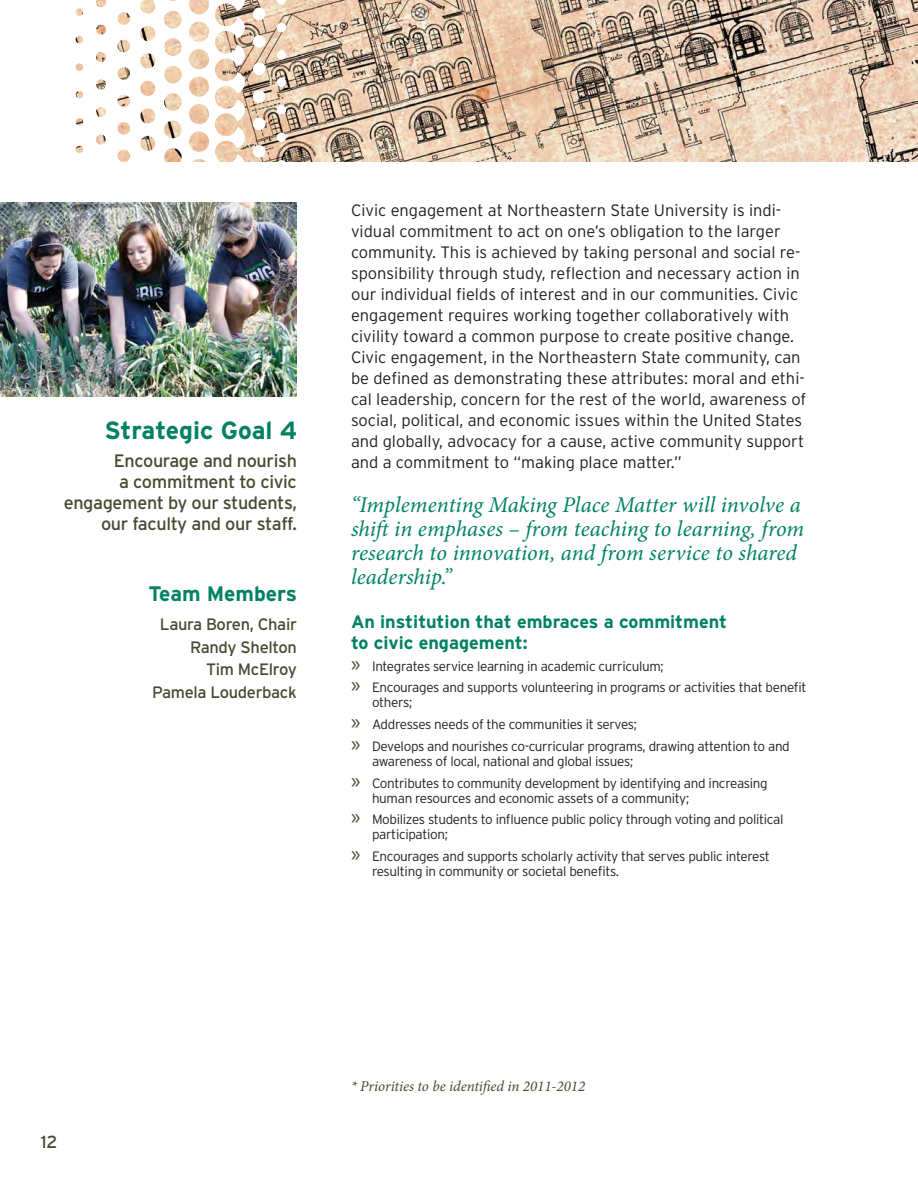
<style>
.page{position:relative;width:918px;height:1188px;background:#fff}
.page>*{position:absolute;margin:0;border:0;box-sizing:border-box;transform-origin:0 0}
.t1{font:700 24.9px "Interstate";color:#008164}
.t2{font:italic 22.5px/24px "Minion Pro";color:#008164}
.t3{font:700 21px "Interstate";color:#008164}
.t4{font:18px/21px "Interstate";letter-spacing:-.02em;color:#494930;text-align:right}
.t5{font:700 18px/21px "Interstate";color:#008164}
.t6{font:17.55px "Interstate";color:#494930}
.t7{font:300 16.5px/21px "Interstate";color:#231f20}
.t8{font:16.5px/22.5px "Interstate";letter-spacing:-.02em;color:#494930;text-align:right}
.t9{font:italic 15px "Minion Pro";letter-spacing:-.005em;color:#494930}
.t10{font:300 13.5px/15px "Interstate";letter-spacing:-.025em;color:#231f20}
.s1{font-family:"Myriad Pro";font-weight:400;font-size:22.5px;color:#494930}
</style>
<div class="page">
<img style="left:215px;top:0;width:703px;height:162px">
<img style="left:0;top:202px;width:297px;height:194px">
<p class="t1" style="left:104px;top:415px;width:194px">Strategic Goal 4</p>
<p class="t4" style="left:64px;top:450px;width:235px">Encourage and nourish<br>a commitment to civic engagement by our students, our faculty and our staff.</p>
<p class="t3" style="left:148px;top:581px;width:150px">Team Members</p>
<p class="t8" style="left:152px;top:613px;width:146px">Laura Boren, Chair<br>Randy Shelton<br>Tim McElroy<br>Pamela Louderback</p>
<p class="t7" style="left:351px;top:199px;width:451px">Civic engagement at Northeastern State University is indi&shy;vidual commitment to act on one’s obligation to the larger community. This is achieved by taking personal and social re&shy;sponsibility through study, reflection and necessary action in our individual fields of interest and in our communities. Civic engagement requires working together collaboratively with civility toward a common purpose to create positive change.</p>
<p class="t7" style="left:351px;top:346px;width:457px">Civic engagement, in the Northeastern State community, can be defined as demonstrating these attributes: moral and ethi&shy;cal leadership, concern for the rest of the world, awareness of social, political, and economic issues within the United States and globally, advocacy for a cause, active community support and a commitment to “making place matter.”</p>
<p class="t2" style="left:351px;top:492px;width:455px">“Implementing Making Place Matter will involve a shift in emphases – from teaching to learning, from research to innovation, and from service to shared leadership.”</p>
<p class="t5" style="left:351px;top:611px;width:378px">An institution that embraces a commitment to civic engagement:</p>
<p class="t10" style="left:351px;top:658px;width:314px"><span class="s1">»</span> Integrates service learning in academic curriculum;</p>
<p class="t10" style="left:372px;top:680px;width:436px;text-indent:-21px"><span class="s1">»</span> Encourages and supports volunteering in programs or activities that benefit others;</p>
<p class="t10" style="left:351px;top:717px;width:288px"><span class="s1">»</span> Addresses needs of the communities it serves;</p>
<p class="t10" style="left:372px;top:739px;width:419px;text-indent:-21px"><span class="s1">»</span> Develops and nourishes co-curricular programs, drawing attention to and awareness of local, national and global issues;</p>
<p class="t10" style="left:372px;top:775px;width:397px;text-indent:-21px"><span class="s1">»</span> Contributes to community development by identifying and increasing human resources and economic assets of a community;</p>
<p class="t10" style="left:372px;top:812px;width:413px;text-indent:-21px"><span class="s1">»</span> Mobilizes students to influence public policy through voting and political participation;</p>
<p class="t10" style="left:372px;top:849px;width:399px;text-indent:-21px"><span class="s1">»</span> Encourages and supports scholarly activity that serves public interest resulting in community or societal benefits.</p>
<p class="t6" style="left:41px;top:1131px;width:18px">12</p>
<p class="t9" style="left:351px;top:1076px;width:236px">* Priorities to be identified in 2011-2012</p>
</div>
